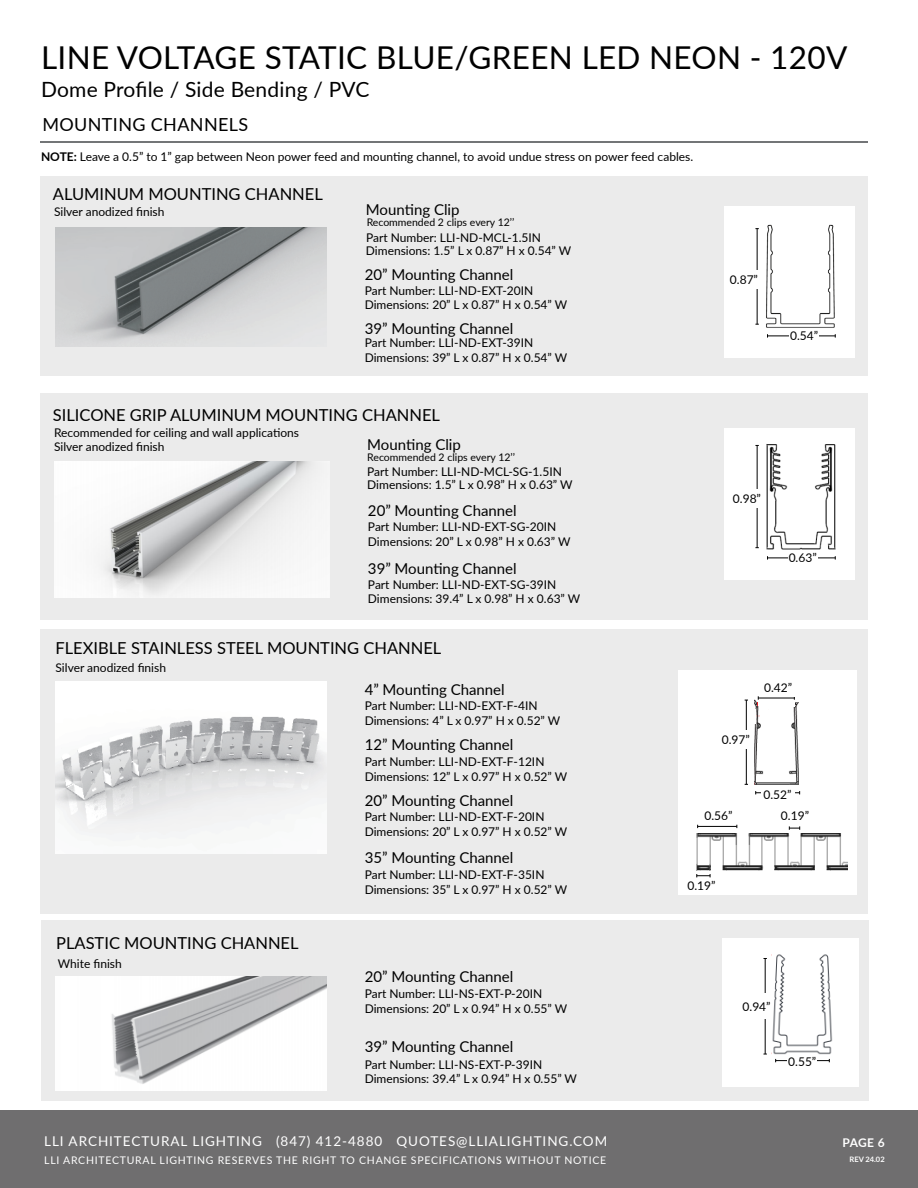
<style>
.page{position:relative;width:918px;height:1188px;background:#fff}
.page>*{position:absolute;margin:0;border:0;box-sizing:border-box;transform-origin:0 0}
.t1{font:31.5px "Lato";letter-spacing:.01em;color:#000}
.t2{font:21px "Lato";letter-spacing:.01em;color:#000}
.t3{font:18px "Lato";letter-spacing:.02em;color:#000}
.t4{font:16.5px "Lato";color:#000}
.t5{font:15px "Lato";color:#000}
.t6{font:13.5px "Lato";letter-spacing:.07em;color:#fff}
.t7{font:12px/14.4px "Lato";color:#000}
.t8{font:700 12px "Lato";color:#fff}
.t9{font:10.5px "Lato";letter-spacing:.07em;color:#fff}
.t10{font:10.5px "Lato";color:#000}
.t11{font:700 7.5px "Lato";color:#fff}
.s1{font-weight:700}
</style>
<div class="page">
<div style="left:0;top:1110px;width:918px;height:78px;background:#6f6e6f"></div>
<hr style="left:40px;top:141px;width:828px;height:1px;background:#737577">
<div style="left:40px;top:176px;width:828px;height:200px;background:#ebebeb"></div>
<img style="left:56px;top:227px;width:270px;height:119px">
<div style="left:725px;top:207px;width:130px;height:151px;background:#fff"></div>
<img style="left:758px;top:224px;width:77px;height:104px">
<hr style="left:757px;top:229px;width:1px;height:95px;background:#000">
<hr style="left:768px;top:336px;width:67px;height:1px;background:#000">
<div style="left:790px;top:330px;width:29px;height:15px;background:#fff"></div>
<div style="left:729px;top:270px;width:30px;height:18px;background:#fff"></div>
<div style="left:40px;top:394px;width:828px;height:226px;background:#ebebeb"></div>
<div style="left:725px;top:429px;width:130px;height:151px;background:#fff"></div>
<img style="left:766px;top:444px;width:70px;height:116px">
<hr style="left:757px;top:445px;width:1px;height:103px;background:#000">
<hr style="left:768px;top:558px;width:67px;height:1px;background:#000">
<div style="left:788px;top:552px;width:29px;height:15px;background:#fff"></div>
<div style="left:732px;top:489px;width:30px;height:18px;background:#fff"></div>
<div style="left:40px;top:629px;width:828px;height:284px;background:#ebebeb"></div>
<div style="left:678px;top:670px;width:178px;height:149px;background:#fff"></div>
<hr style="left:746px;top:700px;width:1px;height:84px;background:#000">
<hr style="left:756px;top:792px;width:44px;height:1px;background:#000">
<div style="left:761px;top:789px;width:33px;height:10px;background:#fff"></div>
<div style="left:719px;top:730px;width:33px;height:18px;background:#fff"></div>
<div style="left:678px;top:808px;width:179px;height:87px;background:#fff"></div>
<img style="left:755px;top:696px;width:44px;height:89px">
<svg style="left:762px;top:696px;width:37px;height:5px"></svg>
<svg style="left:759px;top:709px;width:24px;height:15px"></svg>
<hr style="left:758px;top:692px;width:4px;height:14px;background:#fff">
<hr style="left:788px;top:695px;width:4px;height:14px;background:#fff">
<hr style="left:758px;top:698px;width:36px;height:1px;background:#000">
<svg style="left:696px;top:874px;width:15px;height:3px"></svg>
<hr style="left:698px;top:826px;width:39px;height:1px;background:#000">
<svg style="left:789px;top:826px;width:11px;height:4px"></svg>
<svg style="left:790px;top:696px;width:5px;height:11px"></svg>
<hr style="left:752px;top:709px;width:4px;height:14px;background:#fff">
<img style="left:56px;top:681px;width:270px;height:172px">
<svg style="left:757px;top:725px;width:42px;height:60px"></svg>
<svg style="left:696px;top:833px;width:151px;height:38px"></svg>
<img style="left:54px;top:461px;width:275px;height:137px">
<div style="left:41px;top:921px;width:827px;height:180px;background:#ebebeb"></div>
<div style="left:722px;top:938px;width:137px;height:148px;background:#fff"></div>
<img style="left:772px;top:954px;width:60px;height:100px">
<img style="left:56px;top:977px;width:270px;height:113px">
<hr style="left:765px;top:958px;width:1px;height:96px;background:#000">
<div style="left:742px;top:993px;width:30px;height:26px;background:#fff"></div>
<hr style="left:776px;top:1060px;width:53px;height:1px;background:#000">
<div style="left:788px;top:1057px;width:29px;height:14px;background:#fff"></div>
<h1 class="t1" style="left:41px;top:35px;width:808px">LINE VOLTAGE STATIC BLUE/GREEN LED NEON - 120V</h1>
<h2 class="t2" style="left:41px;top:75px;width:330px">Dome Profile / Side Bending / PVC</h2>
<h3 class="t3" style="left:42px;top:112px;width:207px">MOUNTING CHANNELS</h3>
<p class="t7" style="left:41px;top:149px;width:654px"><span class="s1">NOTE:</span> Leave a 0.5” to 1” gap between Neon power feed and mounting channel, to avoid undue stress on power feed cables.</p>
<h3 class="t4" style="left:53px;top:183px;width:271px">ALUMINUM MOUNTING CHANNEL</h3>
<p class="t7" style="left:54px;top:204px;width:112px">Silver anodized finish</p>
<p class="t5" style="left:366px;top:198px;width:95px">Mounting Clip</p>
<p class="t7" style="left:366px;top:230px;width:176px">Part Number: LLI-ND-MCL-1.5IN</p>
<p class="t10" style="left:367px;top:215px;width:149px">Recommended 2 clips every 12’’</p>
<p class="t7" style="left:366px;top:243px;width:207px">Dimensions: 1.5” L x 0.87” H x 0.54” W</p>
<p class="t5" style="left:365px;top:263px;width:150px">20” Mounting Channel</p>
<p class="t7" style="left:365px;top:283px;width:204px">Part Number: LLI-ND-EXT-20IN<br>Dimensions: 20” L x 0.87” H x 0.54” W</p>
<p class="t5" style="left:365px;top:317px;width:150px">39” Mounting Channel</p>
<p class="t7" style="left:365px;top:335px;width:204px">Part Number: LLI-ND-EXT-39IN<br>Dimensions: 39” L x 0.87” H x 0.54” W</p>
<h3 class="t4" style="left:53px;top:403px;width:389px">SILICONE GRIP ALUMINUM MOUNTING CHANNEL</h3>
<p class="t7" style="left:54px;top:425px;width:247px">Recommended for ceiling and wall applications<br>Silver anodized finish</p>
<p class="t5" style="left:367px;top:434px;width:95px">Mounting Clip</p>
<p class="t7" style="left:367px;top:464px;width:196px">Part Number: LLI-ND-MCL-SG-1.5IN</p>
<p class="t10" style="left:367px;top:450px;width:149px">Recommended 2 clips every 12’’</p>
<p class="t7" style="left:367px;top:477px;width:207px">Dimensions: 1.5” L x 0.98” H x 0.63” W</p>
<p class="t5" style="left:368px;top:500px;width:150px">20” Mounting Channel</p>
<p class="t7" style="left:368px;top:519px;width:204px">Part Number: LLI-ND-EXT-SG-20IN<br>Dimensions: 20” L x 0.98” H x 0.63” W</p>
<p class="t5" style="left:368px;top:558px;width:150px">39” Mounting Channel</p>
<p class="t7" style="left:368px;top:577px;width:214px">Part Number: LLI-ND-EXT-SG-39IN<br>Dimensions: 39.4” L x 0.98” H x 0.63” W</p>
<h3 class="t4" style="left:56px;top:636px;width:387px">FLEXIBLE STAINLESS STEEL MOUNTING CHANNEL</h3>
<p class="t7" style="left:56px;top:659px;width:112px">Silver anodized finish</p>
<h3 class="t4" style="left:56px;top:931px;width:244px">PLASTIC MOUNTING CHANNEL</h3>
<p class="t7" style="left:58px;top:956px;width:65px">White finish</p>
<p class="t5" style="left:365px;top:679px;width:142px">4” Mounting Channel</p>
<p class="t7" style="left:365px;top:698px;width:197px">Part Number: LLI-ND-EXT-F-4IN<br>Dimensions: 4” L x 0.97” H x 0.52” W</p>
<p class="t5" style="left:365px;top:733px;width:150px">12” Mounting Channel</p>
<p class="t7" style="left:365px;top:754px;width:204px">Part Number: LLI-ND-EXT-F-12IN<br>Dimensions: 12” L x 0.97” H x 0.52” W</p>
<p class="t5" style="left:365px;top:790px;width:150px">20” Mounting Channel</p>
<p class="t7" style="left:365px;top:809px;width:204px">Part Number: LLI-ND-EXT-F-20IN<br>Dimensions: 20” L x 0.97” H x 0.52” W</p>
<p class="t5" style="left:365px;top:847px;width:150px">35” Mounting Channel</p>
<p class="t7" style="left:365px;top:867px;width:204px">Part Number: LLI-ND-EXT-F-35IN<br>Dimensions: 35” L x 0.97” H x 0.52” W</p>
<p class="t5" style="left:365px;top:965px;width:150px">20” Mounting Channel</p>
<p class="t7" style="left:365px;top:986px;width:204px">Part Number: LLI-NS-EXT-P-20IN<br>Dimensions: 20” L x 0.94” H x 0.55” W</p>
<p class="t5" style="left:365px;top:1036px;width:150px">39” Mounting Channel</p>
<p class="t7" style="left:365px;top:1057px;width:214px">Part Number: LLI-NS-EXT-P-39IN<br>Dimensions: 39.4” L x 0.94” H x 0.55” W</p>
<p class="t6" style="left:44px;top:1131px;width:565px">LLI ARCHITECTURAL LIGHTING (847) 412-4880 QUOTES@LLIALIGHTING.COM</p>
<p class="t9" style="left:44px;top:1153px;width:564px">LLI ARCHITECTURAL LIGHTING RESERVES THE RIGHT TO CHANGE SPECIFICATIONS WITHOUT NOTICE</p>
<p class="t7" style="left:730px;top:272px;width:30px">0.87”</p>
<p class="t7" style="left:790px;top:328px;width:30px">0.54”</p>
<p class="t7" style="left:733px;top:491px;width:30px">0.98”</p>
<p class="t7" style="left:789px;top:550px;width:30px">0.63”</p>
<p class="t7" style="left:764px;top:680px;width:30px">0.42”</p>
<p class="t7" style="left:722px;top:732px;width:30px">0.97”</p>
<p class="t7" style="left:764px;top:787px;width:30px">0.52”</p>
<p class="t7" style="left:704px;top:808px;width:30px">0.56”</p>
<p class="t7" style="left:781px;top:808px;width:30px">0.19”</p>
<p class="t7" style="left:688px;top:878px;width:30px">0.19”</p>
<p class="t7" style="left:743px;top:999px;width:30px">0.94”</p>
<p class="t7" style="left:788px;top:1054px;width:30px">0.55”</p>
<p class="t8" style="left:843px;top:1134px;width:44px">PAGE 6</p>
<p class="t11" style="left:850px;top:1154px;width:37px">REV 24.02</p>
</div>
